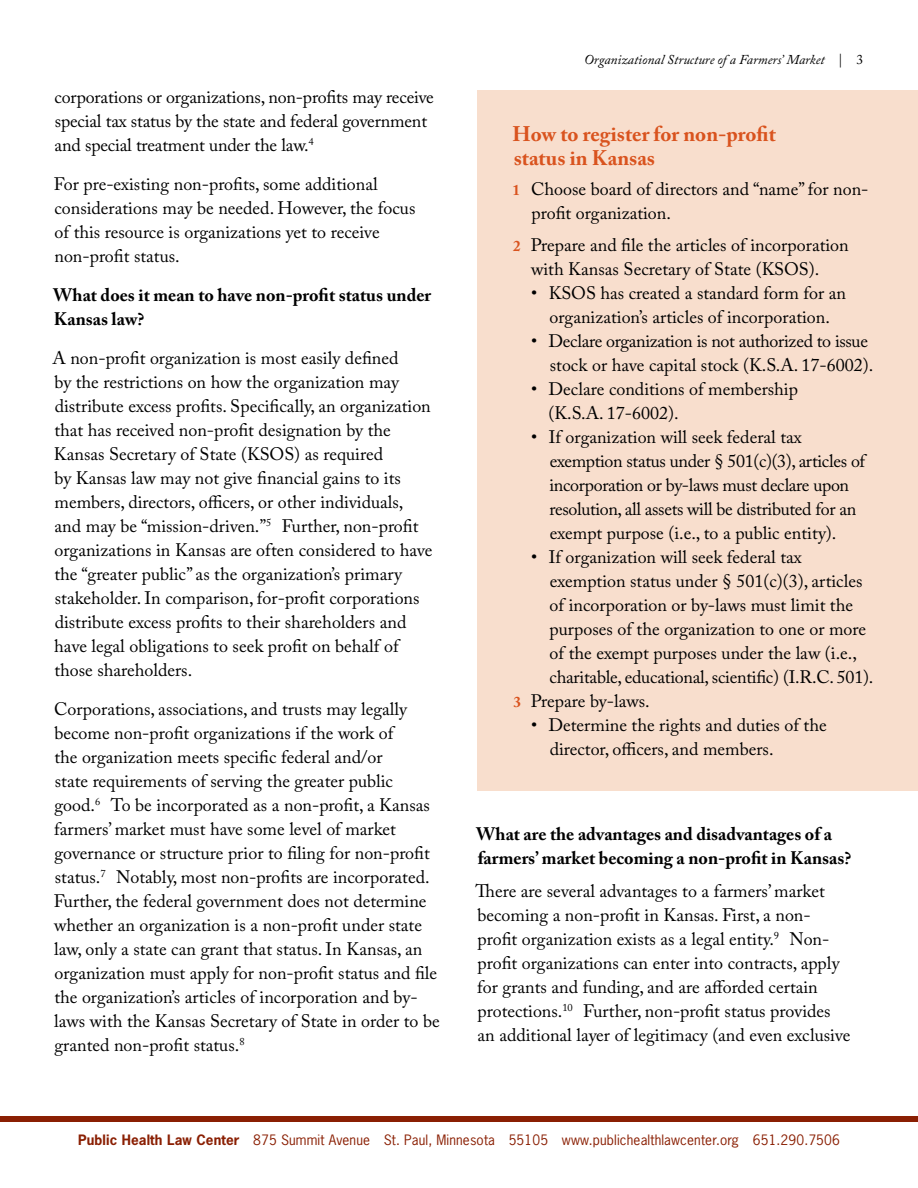
<style>
.page{position:relative;width:918px;height:1188px;background:#fff}
.page>*{position:absolute;margin:0;border:0;box-sizing:border-box;transform-origin:0 0}
._5_subhead{font:700 21px/24px "Adobe Caslon Pro";color:#d9531e}
._1_body_copy{font:18px/24px "Adobe Caslon Pro";color:#000}
._1_body_copy-2{font:18px/24px "Adobe Caslon Pro";letter-spacing:-.02em;color:#000}
._6_subhead_2{font:700 18px/24px "Adobe Caslon Pro";color:#000}
.t1{font:13.5px "News Gothic Std";letter-spacing:.01em;color:#8a1f03}
.t2{font:italic 13.5px "Adobe Caslon Pro";color:#000}
.s1{font-style:normal}
.s2{font-weight:700;font-size:15px;color:#d9531e}
.s3{font-weight:700}
</style>
<div class="page">
<div style="left:0;top:1116px;width:918px;height:6px;background:#8a1f03"></div>
<div style="left:477px;top:90px;width:441px;height:701px;background:#f8decd"></div>
<p class="_1_body_copy" style="left:55px;top:85px;width:381px">corporations or organizations, non-profits may receive special tax status by the state and federal government and special treatment under the law.<sup>4</sup></p>
<p class="_1_body_copy" style="left:54px;top:172px;width:363px">For pre-existing non-profits, some additional considerations may be needed. However, the focus of this resource is organizations yet to receive non-profit status.</p>
<p class="_6_subhead_2" style="left:53px;top:283px;width:380px">What does it mean to have non-profit status under<br>Kansas law?</p>
<p class="_1_body_copy" style="left:52px;top:346px;width:381px">A non-profit organization is most easily defined<br>by the restrictions on how the organization may distribute excess profits. Specifically, an organization that has received non-profit designation by the Kansas Secretary of State (KSOS) as required<br>by Kansas law may not give financial gains to its members, directors, officers, or other individuals, and may be “mission-driven.”<sup>5</sup> Further, non-profit organizations in Kansas are often considered to have the “greater public” as the organization’s primary stakeholder. In comparison, for-profit corporations distribute excess profits to their shareholders and have legal obligations to seek profit on behalf of those shareholders.</p>
<p class="_1_body_copy" style="left:54px;top:697px;width:388px">Corporations, associations, and trusts may legally become non-profit organizations if the work of<br>the organization meets specific federal and/or<br>state requirements of serving the greater public good.<sup>6</sup> To be incorporated as a non-profit, a Kansas farmers’ market must have some level of market governance or structure prior to filing for non-profit status.<sup>7</sup> Notably, most non-profits are incorporated.<br>Further, the federal government does not determine whether an organization is a non-profit under state law, only a state can grant that status. In Kansas, an organization must apply for non-profit status and file the organization’s articles of incorporation and by&shy;laws with the Kansas Secretary of State in order to be granted non-profit status.<sup>8</sup></p>
<p class="t2" style="left:584px;top:52px;width:281px">Organizational Structure of a Farmers’ Market <span class="s1">| 3</span></p>
<p class="_5_subhead" style="left:513px;top:122px;width:265px">How to register for non-profit status in Kansas</p>
<p class="_1_body_copy" style="left:532px;top:177px;width:339px;text-indent:-19px"><span class="s2">1</span> Choose board of directors and “name” for non&shy;profit organization.</p>
<p class="_1_body_copy" style="left:531px;top:233px;width:319px;text-indent:-18px"><span class="s2">2</span> Prepare and file the articles of incorporation with Kansas Secretary of State (KSOS).</p>
<p class="_1_body_copy" style="left:531px;top:281px;width:316px;text-align:center">• KSOS has created a standard form for an organization’s articles of incorporation.</p>
<p class="_1_body_copy" style="left:531px;top:329px;width:344px;text-align:right">• Declare organization is not authorized to issue stock or have capital stock (K.S.A. 17-6002).</p>
<p class="_1_body_copy" style="left:548px;top:377px;width:251px;text-indent:-17px">• Declare conditions of membership (K.S.A. 17-6002).</p>
<p class="_1_body_copy-2" style="left:550px;top:425px;width:317px;text-indent:-18px">• If organization will seek federal tax exemption status under § 501(c)(3), articles of incorporation or by-laws must declare upon resolution, all assets will be distributed for an exempt purpose (i.e., to a public entity).</p>
<p class="_1_body_copy" style="left:550px;top:545px;width:325px;text-indent:-18px">• If organization will seek federal tax exemption status under § 501(c)(3), articles of incorporation or by-laws must limit the purposes of the organization to one or more of the exempt purposes under the law (i.e., charitable, educational, scientific) (I.R.C. 501).</p>
<p class="_1_body_copy" style="left:513px;top:689px;width:138px"><span class="s2">3</span> Prepare by-laws.</p>
<p class="_1_body_copy" style="left:550px;top:713px;width:279px;text-indent:-18px">• Determine the rights and duties of the director, officers, and members.</p>
<p class="_6_subhead_2" style="left:476px;top:822px;width:377px">What are the advantages and disadvantages of a farmers’ market becoming a non-profit in Kansas?</p>
<p class="_1_body_copy" style="left:476px;top:879px;width:376px">There are several advantages to a farmers’ market becoming a non-profit in Kansas. First, a non&shy;profit organization exists as a legal entity.<sup>9</sup> Non&shy;profit organizations can enter into contracts, apply for grants and funding, and are afforded certain protections.<sup>10</sup> Further, non-profit status provides an additional layer of legitimacy (and even exclusive</p>
<p class="t1" style="left:78px;top:1131px;width:763px"><span class="s3">Public Health Law Center</span> 875 Summit Avenue St. Paul, Minnesota 55105 www.publichealthlawcenter.org 651.290.7506</p>
</div>
